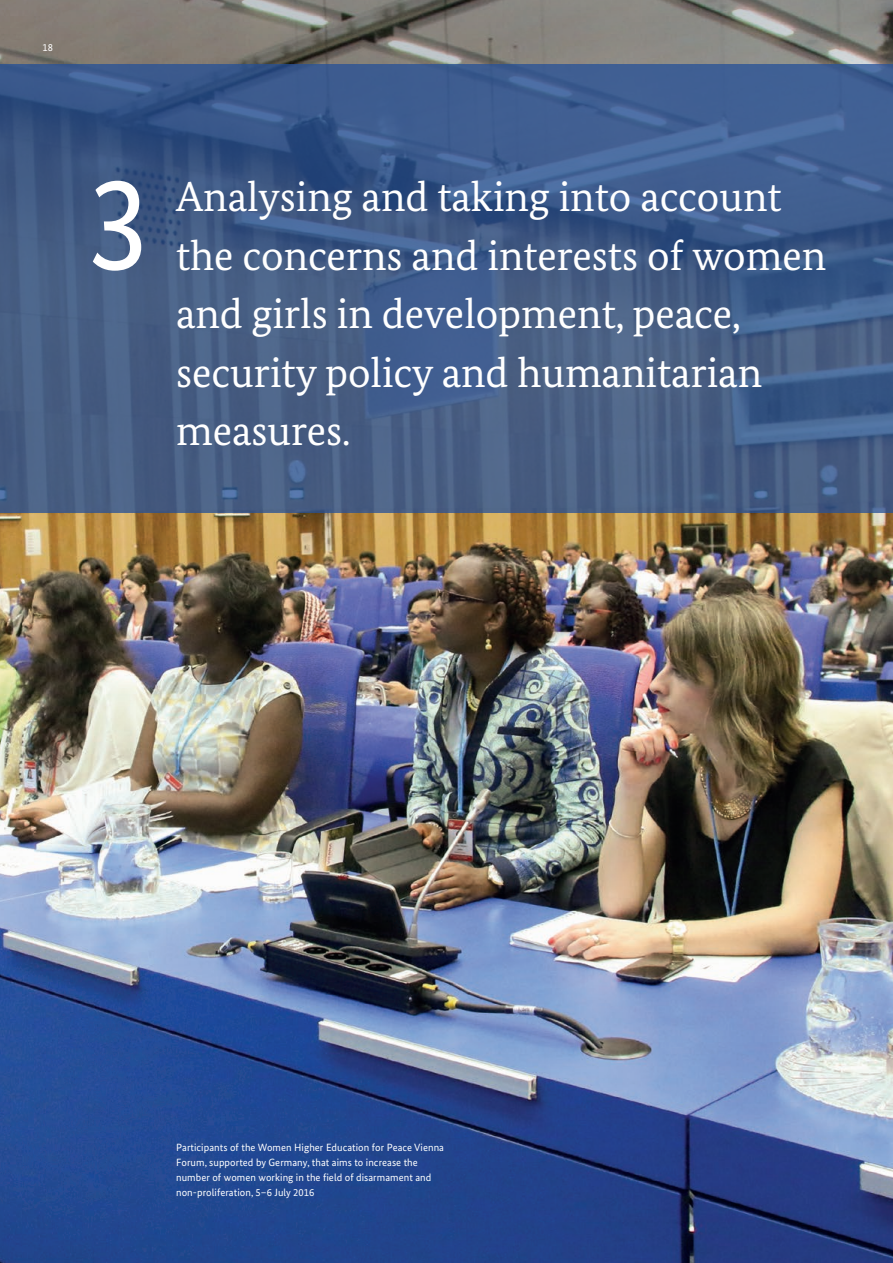
<style>
.page{position:relative;width:893px;height:1263px;background:#fff}
.page>*{position:absolute;margin:0;border:0;box-sizing:border-box;transform-origin:0 0}
.t1{font:133.5px "Bundes Sans";color:#fff}
.t2{font:42px/58.5px "Bundes Serif";color:#fff}
.BU{font:10.5px/15px "Bundes Sans";letter-spacing:.005em;color:#fff}
</style>
<div class="page">
<img style="left:0;top:512px;width:893px;height:751px">
<svg style="left:0;top:0;width:893px;height:64px;background:#827e78"></svg>
<svg style="left:0;top:64px;width:893px;height:448px;background:#425c87"></svg>
<p class="BU" style="left:43px;top:39px;width:7px">3</p>
<p class="BU" style="left:43px;top:39px;width:12px">18</p>
<h1 class="t1" style="left:85px;top:142px;width:68px">3</h1>
<h1 class="t2" style="left:176px;top:167px;width:652px">Analysing and taking into account the concerns and interests of women and girls in development, peace, security policy and humanitarian measures.</h1>
<p class="BU" style="left:176px;top:1139px;width:269px">Participants of the Women Higher Education for Peace Vienna Forum, supported by Germany, that aims to increase the number of women working in the field of disarmament and non-proliferation, 5–6 July 2016</p>
</div>
